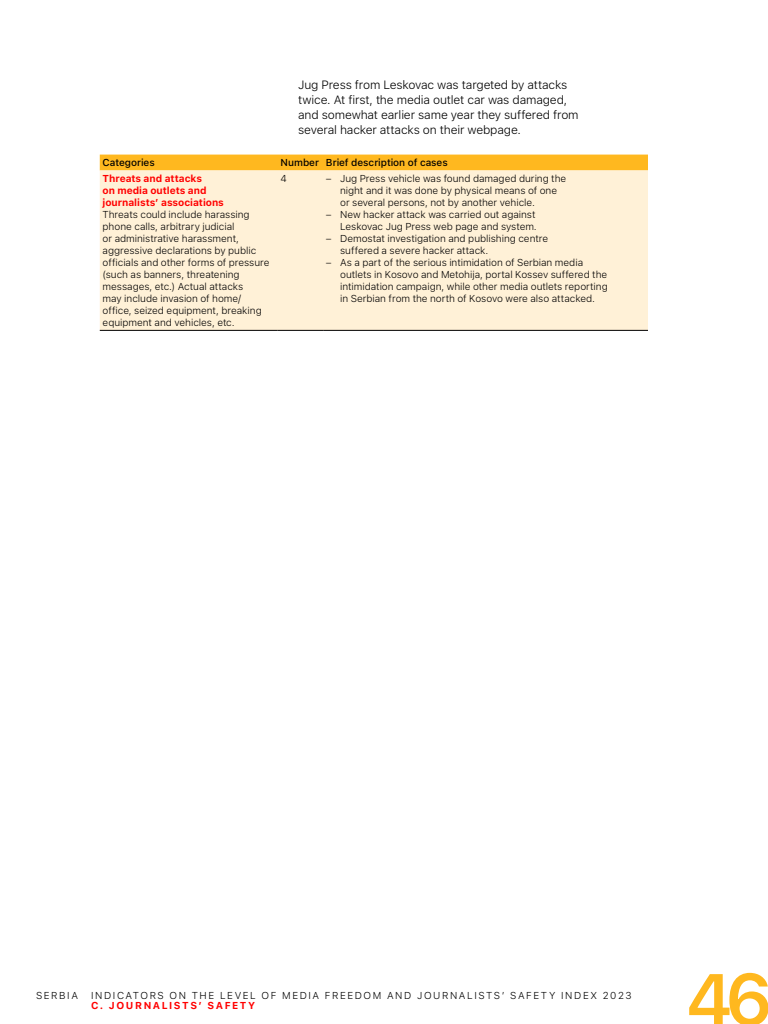
<style>
.page{position:relative;width:768px;height:1024px;background:#fff}
.page>*{position:absolute;margin:0;border:0;box-sizing:border-box;transform-origin:0 0}
.t1{font:600 72px "SF Pro Text";color:#ffb81f}
.t2{font:300 12px/15px "SF Pro Text";letter-spacing:-.015em;color:#000}
.t3{font:300 10px/12px "SF Pro Text";letter-spacing:-.005em;color:#000}
.t4{font:700 10px/12px "SF Pro Text";letter-spacing:-.005em;color:#f00}
.t5{font:300 10px "SF Pro Text";letter-spacing:.16em;color:#000}
.t6{font:500 10px "SF Pro Text";letter-spacing:-.005em;color:#000}
</style>
<div class="page">
<div style="left:100px;top:155px;width:548px;height:15px;background:#ffb81f"></div>
<div style="left:100px;top:170px;width:548px;height:160px;background:#fff1d7"></div>
<hr style="left:100px;top:330px;width:178px;height:1px;background:#000">
<hr style="left:278px;top:330px;width:45px;height:1px;background:#000">
<hr style="left:323px;top:330px;width:325px;height:1px;background:#000">
<p class="t2" style="left:298px;top:77px;width:282px">Jug Press from Leskovac was targeted by attacks twice. At first, the media outlet car was damaged, and somewhat earlier same year they suffered from several hacker attacks on their webpage.</p>
<p class="t6" style="left:103px;top:157px;width:54px">Categories</p>
<p class="t6" style="left:281px;top:157px;width:169px">Number Brief description of cases</p>
<p class="t4" style="left:103px;top:173px;width:123px">Threats and attacks<br>on media outlets and journalists’ associations</p>
<p class="t3" style="left:103px;top:209px;width:168px">Threats could include harassing phone calls, arbitrary judicial<br>or administrative harassment, aggressive declarations by public officials and other forms of pressure (such as banners, threatening messages, etc.) Actual attacks<br>may include invasion of home/ office, seized equipment, breaking equipment and vehicles, etc.</p>
<p class="t3" style="left:281px;top:173px;width:8px">4</p>
<p class="t3" style="left:340px;top:173px;width:228px;text-indent:-14px">– Jug Press vehicle was found damaged during the night and it was done by physical means of one or several persons, not by another vehicle.</p>
<p class="t3" style="left:326px;top:209px;width:212px;text-align:right">– New hacker attack was carried out against<br>Leskovac Jug Press web page and system.</p>
<p class="t3" style="left:340px;top:233px;width:209px;text-indent:-14px">– Demostat investigation and publishing centre suffered a severe hacker attack.</p>
<p class="t3" style="left:340px;top:257px;width:269px;text-indent:-14px">– As a part of the serious intimidation of Serbian media outlets in Kosovo and Metohija, portal Kossev suffered the intimidation campaign, while other media outlets reporting in Serbian from the north of Kosovo were also attacked.</p>
<p class="t3" style="left:36px;top:989px;width:44px">SERBIA</p>
<p class="t5" style="left:91px;top:990px;width:542px">INDICATORS ON THE LEVEL OF MEDIA FREEDOM AND JOURNALISTS’ SAFETY INDEX 2023</p>
<p class="t4" style="left:91px;top:999px;width:35px">C. Journalists</p>
<p class="t4" style="left:199px;top:999px;width:18px">’ safety</p>
<h1 class="t1" style="left:685px;top:958px;width:89px">46</h1>
</div>
